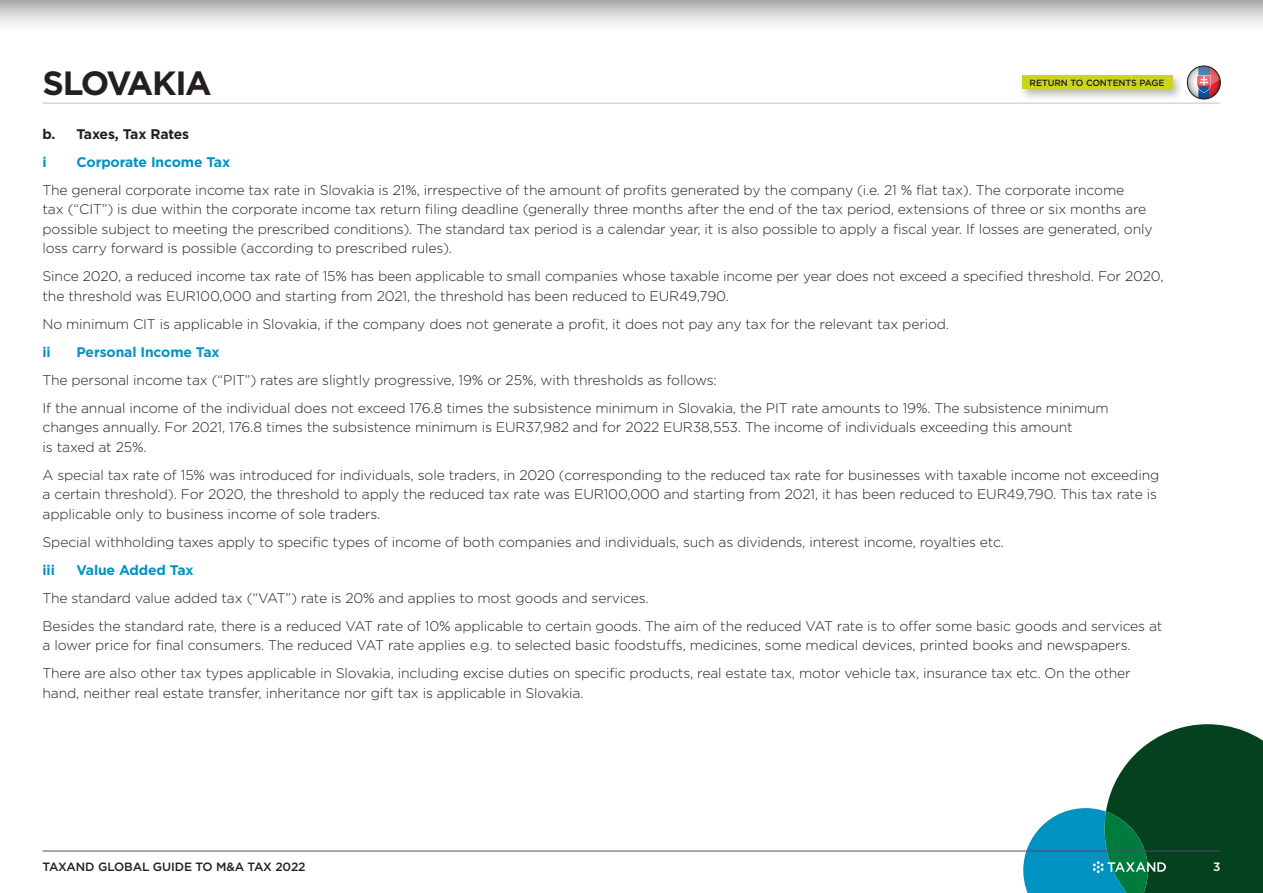
<style>
.page{position:relative;width:1263px;height:893px;background:#fff}
.page>*{position:absolute;margin:0;border:0;box-sizing:border-box;transform-origin:0 0}
.t1{font:700 33.6px "Gotham";letter-spacing:-.04em;color:#231f20}
.Body_Text{font:300 13.95px/19.5px "Gotham";letter-spacing:-.01em;color:#231f20}
.t2{font:700 13.95px "Gotham";letter-spacing:-.01em;color:#0093c2}
.t3{font:700 13.95px "Gotham";letter-spacing:-.025em;color:#231f20}
.t4{font:500 12px "Gotham";letter-spacing:-.01em;color:#231f20}
.t5{font:500 12px "Gotham";color:#fff}
.t6{font:500 9px "Gotham";letter-spacing:-.01em;color:#231f20}
</style>
<div class="page">
<svg style="left:1023px;top:724px;width:240px;height:169px"></svg>
<svg style="left:0;top:0;width:1263px;height:25px;background:#d2d1d1"></svg>
<svg style="left:1186px;top:66px;width:34px;height:34px"></svg>
<div style="left:1187px;top:66px;width:33px;height:33px;border:1px solid #231f20;border-radius:50%"></div>
<hr style="left:43px;top:103px;width:1177px;height:1px;background:#c2c3c5">
<hr style="left:43px;top:851px;width:1177px;height:1px;background:#5b457b">
<div style="left:1018px;top:71px;width:167px;height:31px;background:#231f20;opacity:.33"></div>
<div style="left:1022px;top:75px;width:150px;height:14px;background:#cdd41f"></div>
<h1 class="t1" style="left:43px;top:61px;width:171px">Slovakia</h1>
<p class="t6" style="left:1030px;top:77px;width:136px">RETURN TO CONTENTS PAGE</p>
<p class="t3" style="left:43px;top:125px;width:148px">b. Taxes, Tax Rates</p>
<p class="t2" style="left:43px;top:153px;width:6px">i</p>
<p class="t2" style="left:77px;top:153px;width:155px">Corporate I ncome Tax</p>
<p class="Body_Text" style="left:43px;top:180px;width:1112px">The general corporate income tax rate in Slovakia is 21%, irrespective of the amount of profits generated by the company (i.e. 21 % flat tax). The corporate income<br>tax (“CIT”) is due within the corporate income tax return filing deadline (generally three months after the end of the tax period, extensions of three or six months are possible subject to meeting the prescribed conditions). The standard tax period is a calendar year, it is also possible to apply a fiscal year. If losses are generated, only loss carry forward is possible (according to prescribed rules).</p>
<p class="Body_Text" style="left:43px;top:266px;width:1122px">Since 2020, a reduced income tax rate of 15% has been applicable to small companies whose taxable income per year does not exceed a specified threshold. For 2020, the threshold was EUR100,000 and starting from 2021, the threshold has been reduced to EUR49,790.</p>
<p class="Body_Text" style="left:43px;top:314px;width:908px">No minimum CIT is applicable in Slovakia, if the company does not generate a profit, it does not pay any tax for the relevant tax period.</p>
<p class="t2" style="left:43px;top:343px;width:10px">ii</p>
<p class="t2" style="left:77px;top:343px;width:145px">Personal I ncome Tax</p>
<p class="Body_Text" style="left:43px;top:370px;width:676px">The personal income tax (“PIT”) rates are slightly progressive, 19% or 25%, with thresholds as follows:</p>
<p class="Body_Text" style="left:43px;top:398px;width:1068px">If the annual income of the individual does not exceed 176.8 times the subsistence minimum in Slovakia, the PIT rate amounts to 19%. The subsistence minimum changes annually. For 2021, 176.8 times the subsistence minimum is EUR37,982 and for 2022 EUR38,553. The income of individuals exceeding this amount<br>is taxed at 25%.</p>
<p class="Body_Text" style="left:43px;top:465px;width:1118px">A special tax rate of 15% was introduced for individuals, sole traders, in 2020 (corresponding to the reduced tax rate for businesses with taxable income not exceeding a certain threshold). For 2020, the threshold to apply the reduced tax rate was EUR100,000 and starting from 2021, it has been reduced to EUR49,790. This tax rate is applicable only to business income of sole traders.</p>
<p class="Body_Text" style="left:43px;top:532px;width:963px">Special withholding taxes apply to specific types of income of both companies and individuals, such as dividends, interest income, royalties etc.</p>
<p class="t2" style="left:43px;top:561px;width:14px">iii</p>
<p class="t2" style="left:77px;top:561px;width:119px">Value Added Tax</p>
<p class="Body_Text" style="left:43px;top:588px;width:608px">The standard value added tax (“VAT”) rate is 20% and applies to most goods and services.</p>
<p class="Body_Text" style="left:43px;top:616px;width:1121px">Besides the standard rate, there is a reduced VAT rate of 10% applicable to certain goods. The aim of the reduced VAT rate is to offer some basic goods and services at a lower price for final consumers. The reduced VAT rate applies e.g. to selected basic foodstuffs, medicines, some medical devices, printed books and newspapers.</p>
<p class="Body_Text" style="left:43px;top:663px;width:1090px">There are also other tax types applicable in Slovakia, including excise duties on specific products, real estate tax, motor vehicle tax, insurance tax etc. On the other hand, neither real estate transfer, inheritance nor gift tax is applicable in Slovakia.</p>
<p class="t4" style="left:43px;top:859px;width:265px">TAXAND GLOBAL GUIDE TO M&amp;A TAX 2022</p>
<p class="t5" style="left:1213px;top:859px;width:9px">3</p>
</div>
